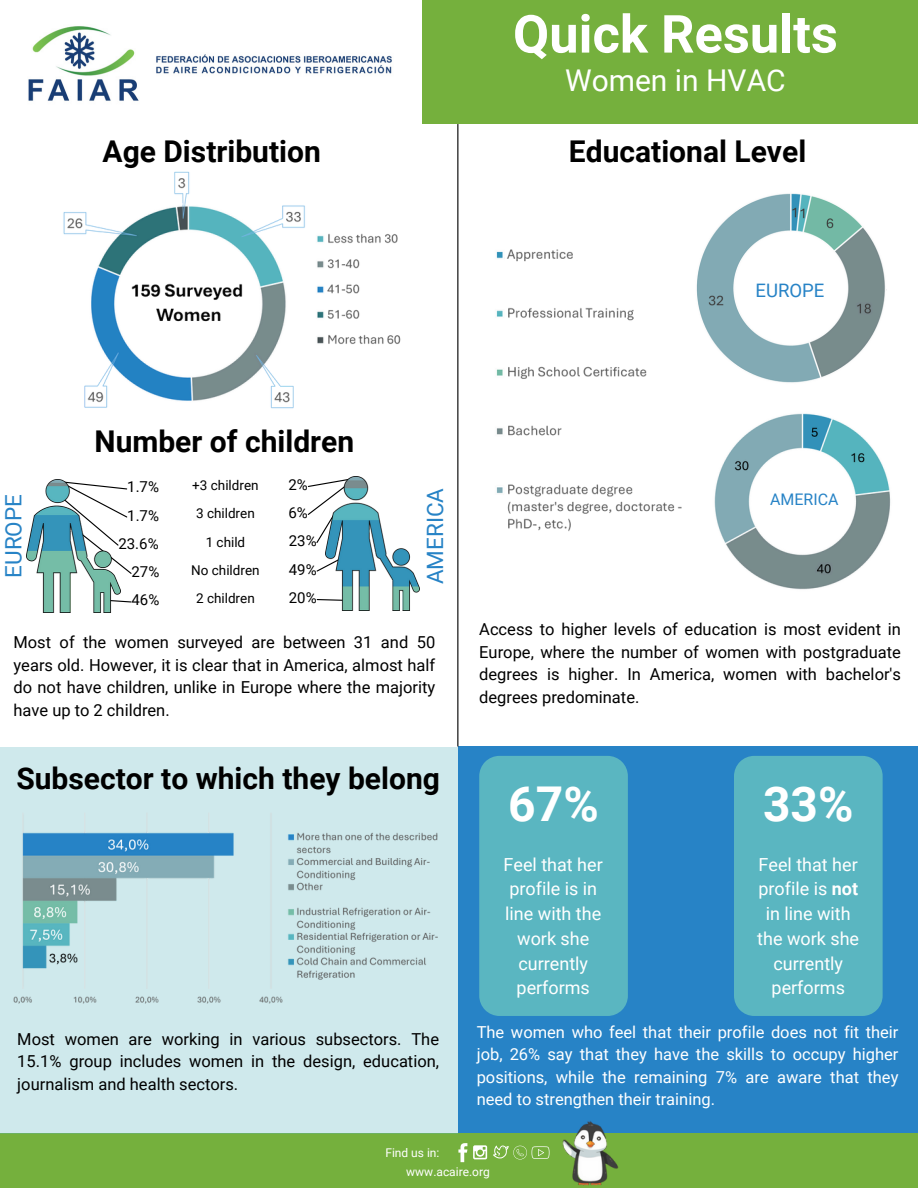
<style>
.page{position:relative;width:918px;height:1188px;background:#fff}
.page>*{position:absolute;margin:0;border:0;box-sizing:border-box;transform-origin:0 0}
.t1{font:700 52.5px "Roboto";color:#fff}
.t2{font:700 48px "Roboto";color:#fff}
.t3{font:700 30px "Roboto";color:#000}
.t4{font:30px "Roboto";color:#fff}
.t5{font:22.5px "Roboto";color:#2783c6}
.t6{font:18.6px "Roboto";color:#2783c6}
.t7{font:18px/24.8px "Roboto";color:#fff;text-align:center}
.t8{font:16.5px/22.5px "Roboto";color:#000;text-align:justify}
.t9{font:16.5px/22.5px "Roboto";color:#fff;text-align:justify}
.t10{font:15.9px "Roboto";color:#2783c6}
.t11{font:15px "Roboto";color:#000}
.t12{font:13.5px "Roboto";color:#000}
.t13{font:12px "Roboto";color:#fff}
.s1{font-weight:700}
</style>
<div class="page">
<div style="left:458px;top:747px;width:460px;height:399px;background:#2783c6"></div>
<div style="left:189px;top:0;width:729px;height:124px;background:#75b03d"></div>
<div style="left:0;top:1134px;width:918px;height:54px;background:#75b03d"></div>
<div style="left:0;top:747px;width:457px;height:387px;background:#cfe9ec"></div>
<hr style="left:457px;top:124px;width:1px;height:623px;background:#000">
<svg style="left:120px;top:600px;width:12px;height:3px"></svg>
<svg style="left:56px;top:479px;width:76px;height:95px"></svg>
<img style="left:27px;top:480px;width:93px;height:132px">
<svg style="left:316px;top:599px;width:9px;height:2px"></svg>
<svg style="left:316px;top:566px;width:9px;height:6px"></svg>
<svg style="left:307px;top:483px;width:18px;height:60px"></svg>
<img style="left:325px;top:476px;width:95px;height:134px">
<div style="left:479px;top:756px;width:149px;height:260px;background:#5ab6c1"></div>
<div style="left:734px;top:756px;width:149px;height:260px;background:#5ab6c1"></div>
<img style="left:562px;top:1121px;width:57px;height:65px">
<svg style="left:458px;top:1143px;width:92px;height:19px"></svg>
<img style="left:28px;top:0;width:394px;height:124px">
<img style="left:63px;top:171px;width:338px;height:238px">
<img style="left:714px;top:413px;width:177px;height:177px">
<img style="left:696px;top:193px;width:191px;height:190px">
<img style="left:496px;top:249px;width:186px;height:282px">
<img style="left:13px;top:831px;width:425px;height:173px">
<p class="t3" style="left:103px;top:134px;width:220px">Age Distribution</p>
<p class="t1" style="left:513px;top:4px;width:326px">Quick Results</p>
<p class="t4" style="left:565px;top:63px;width:222px">Women in HVAC</p>
<h1 class="t3" style="left:569px;top:135px;width:239px">Educational Level</h1>
<h1 class="t6" style="left:756px;top:279px;width:70px">EUROPE</h1>
<p class="t5" style="left:1px;top:578px;width:85px;rotate:-90deg">EUROPE</p>
<h4 class="t3" style="left:95px;top:424px;width:261px">Number of children</h4>
<p class="t11" style="left:127px;top:478px;width:33px">1.7%</p>
<p class="t12" style="left:192px;top:478px;width:68px">+3 children</p>
<p class="t11" style="left:288px;top:476px;width:21px">2%</p>
<h2 class="t11" style="left:127px;top:507px;width:33px">1.7%</h2>
<h5 class="t12" style="left:196px;top:506px;width:60px">3 children</h5>
<p class="t11" style="left:288px;top:504px;width:21px">6%</p>
<p class="t11" style="left:118px;top:535px;width:42px">23.6%</p>
<p class="t12" style="left:206px;top:534px;width:41px">1 child</p>
<p class="t11" style="left:289px;top:533px;width:29px">23%</p>
<h3 class="t11" style="left:132px;top:563px;width:29px">27%</h3>
<p class="t12" style="left:191px;top:562px;width:70px">No children</p>
<h4 class="t11" style="left:289px;top:561px;width:29px">49%</h4>
<h1 class="t11" style="left:132px;top:591px;width:29px">46%</h1>
<h2 class="t12" style="left:196px;top:591px;width:60px">2 children</h2>
<h2 class="t11" style="left:289px;top:589px;width:29px">20%</h2>
<p class="t5" style="left:422px;top:584px;width:98px;rotate:-90deg">AMERICA</p>
<p class="t8" style="left:13px;top:631px;width:423px">Most of the women surveyed are between 31 and 50 years old. However, it is clear that in America, almost half do not have children, unlike in Europe where the majority have up to 2 children.</p>
<p class="t3" style="left:16px;top:761px;width:425px">Subsector to which they belong</p>
<h2 class="t8" style="left:17px;top:1028px;width:423px">Most women are working in various subsectors. The 15.1% group includes women in the design, education, journalism and health sectors.</h2>
<h6 class="t10" style="left:770px;top:490px;width:70px">AMERICA</h6>
<h6 class="t8" style="left:479px;top:618px;width:423px">Access to higher levels of education is most evident in Europe, where the number of women with postgraduate degrees is higher. In America, women with bachelor's degrees predominate.</h6>
<p class="t2" style="left:763px;top:777px;width:92px">33%</p>
<p class="t7" style="left:757px;top:852px;width:103px">Feel that her profile is <span class="s1">not </span>in line with the work she currently performs</p>
<p class="t9" style="left:477px;top:1021px;width:423px">The women who feel that their profile does not fit their job, 26% say that they have the skills to occupy higher positions, while the remaining 7% are aware that they need to strengthen their training.</p>
<p class="t2" style="left:508px;top:777px;width:92px">67%</p>
<p class="t7" style="left:504px;top:852px;width:101px">Feel that her profile is in line with the work she currently performs</p>
<p class="t13" style="left:385px;top:1146px;width:56px">Find us in:</p>
<p class="t13" style="left:406px;top:1164px;width:85px">www.acaire.org</p>
</div>
